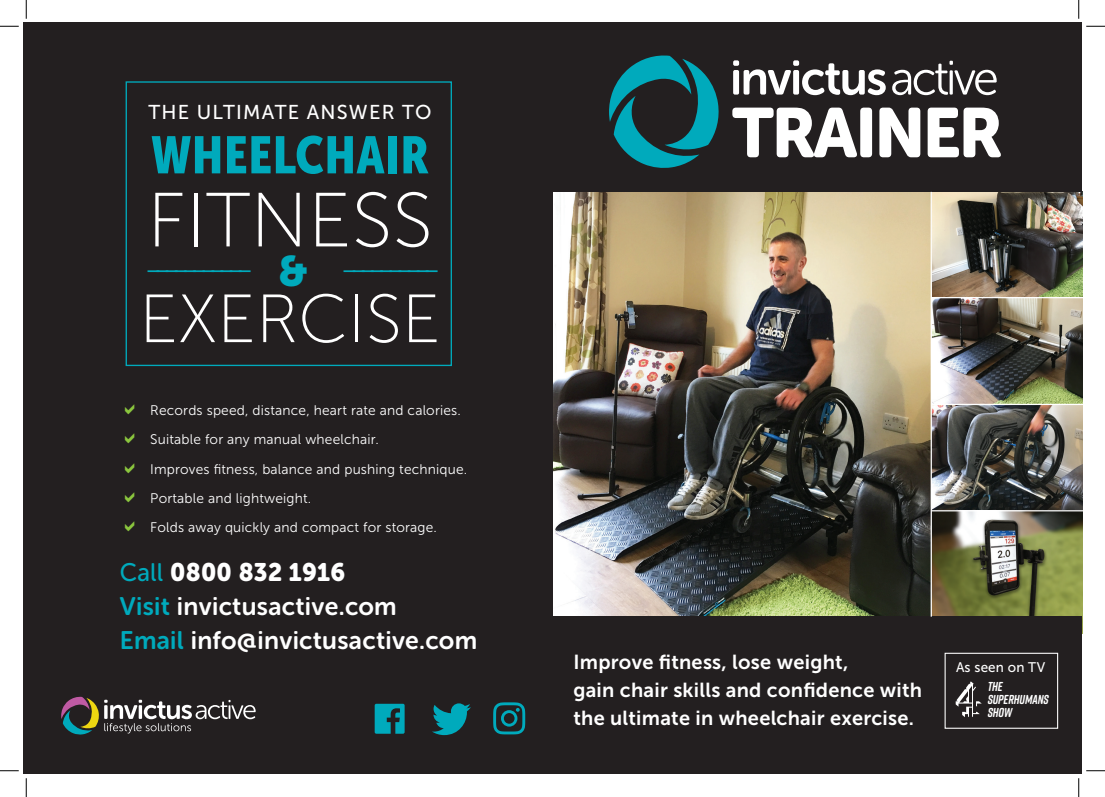
<style>
.page{position:relative;width:1105px;height:797px;background:#fff}
.page>*{position:absolute;margin:0;border:0;box-sizing:border-box;transform-origin:0 0}
.t1{font:76.62px "Museo Sans 100";color:#fff}
.t2{font:68px "Museo Sans 100";color:#fff}
.t3{font:52px "Museo Sans Cond 900";letter-spacing:.02em;color:#00aabc}
.t4{font:42.38px "Museo Sans 100";color:#00aabc}
.t5{font:25.25px/33.8px "Museo Sans Rounded 700";letter-spacing:.015em;color:#fff}
.t6{font:25.25px "Museo Sans Rounded 900";letter-spacing:.015em;color:#fff}
.t7{font:20.25px/28.1px "Museo Sans 700";letter-spacing:.015em;color:#fff}
.t8{font:20px "Museo Sans 500";letter-spacing:.06em;color:#fff}
.t9{font:13.88px/29.4px "Museo Sans 300";letter-spacing:.015em;color:#fff}
.t10{font:13.88px "Museo Sans 500";letter-spacing:.015em;color:#fff}
.t11{font:italic 700 13px/12.9px "Rift Soft";letter-spacing:-.005em;color:#fff}
.s1{font-family:"Museo Sans 900"}
.s2{font-family:"Museo Sans Rounded 500";color:#00aabc}
.s3{color:#00aabc}
</style>
<div class="page">
<img style="left:932px;top:192px;width:150px;height:424px">
<div style="left:23px;top:23px;width:530px;height:751px;background:#231f20"></div>
<div style="left:126px;top:81px;width:326px;height:285px;border:1px solid #00aabc"></div>
<svg style="left:61px;top:696px;width:195px;height:38px"></svg>
<img style="left:553px;top:192px;width:378px;height:424px">
<div style="left:547px;top:23px;width:535px;height:169px;background:#231f20"></div>
<svg style="left:733px;top:60px;width:153px;height:35px"></svg>
<svg style="left:892px;top:61px;width:105px;height:34px"></svg>
<svg style="left:732px;top:108px;width:125px;height:49px"></svg>
<div style="left:860px;top:108px;width:12px;height:49px;background:#fff;border-radius:4px"></div>
<svg style="left:879px;top:108px;width:41px;height:49px"></svg>
<svg style="left:928px;top:108px;width:73px;height:49px"></svg>
<svg style="left:609px;top:55px;width:110px;height:113px"></svg>
<svg style="left:375px;top:703px;width:30px;height:30px"></svg>
<svg style="left:432px;top:703px;width:39px;height:32px"></svg>
<div style="left:544px;top:616px;width:538px;height:158px;background:#231f20"></div>
<div style="left:944px;top:652px;width:114px;height:76px;border:1px solid #fff"></div>
<svg style="left:956px;top:681px;width:26px;height:36px"></svg>
<svg style="left:493px;top:702px;width:32px;height:32px"></svg>
<hr style="left:931px;top:297px;width:151px;height:1px;background:#fff">
<hr style="left:931px;top:404px;width:151px;height:1px;background:#fff">
<hr style="left:931px;top:510px;width:151px;height:1px;background:#fff">
<svg style="left:0;top:25px;width:19px;height:2px"></svg>
<svg style="left:1086px;top:25px;width:19px;height:2px"></svg>
<svg style="left:0;top:770px;width:19px;height:1px"></svg>
<svg style="left:1086px;top:770px;width:19px;height:1px"></svg>
<svg style="left:25px;top:0;width:2px;height:19px"></svg>
<svg style="left:25px;top:778px;width:2px;height:19px"></svg>
<svg style="left:1078px;top:0;width:1px;height:19px"></svg>
<svg style="left:1078px;top:778px;width:1px;height:19px"></svg>
<h3 class="t8" style="left:148px;top:101px;width:284px">THE ULTIMATE ANSWER TO</h3>
<h3 class="t3" style="left:151px;top:126px;width:279px">WHEELCHAIR</h3>
<h1 class="t1" style="left:147px;top:179px;width:287px">FITNESS</h1>
<h3 class="t4" style="left:145px;top:248px;width:297px">----------- <span class="s1">&amp;</span> ----------</h3>
<h2 class="t2" style="left:139px;top:283px;width:303px">EXERCISE</h2>
<p class="t9" style="left:150px;top:395px;width:319px">Records speed, distance, heart rate and calories.<br>Suitable for any manual wheelchair.<br>Improves fitness, balance and pushing technique.<br>Portable and lightweight.<br>Folds away quickly and compact for storage.</p>
<h3 class="t6" style="left:120px;top:558px;width:227px"><span class="s2">Call</span> 0800 832 1916</h3>
<h3 class="t5" style="left:120px;top:589px;width:359px"><span class="s3">Visit</span> invictusactive.com<br><span class="s3">Email</span> info@invictusactive.com</h3>
<h3 class="t7" style="left:573px;top:648px;width:350px">Improve fitness, lose weight,<br>gain chair skills and confidence with the ultimate in wheelchair exercise.</h3>
<p class="t10" style="left:956px;top:659px;width:91px">As seen on TV</p>
<p class="t11" style="left:988px;top:680px;width:63px">THE<br>SUPERHUMANS<br>SHOW</p>
</div>
